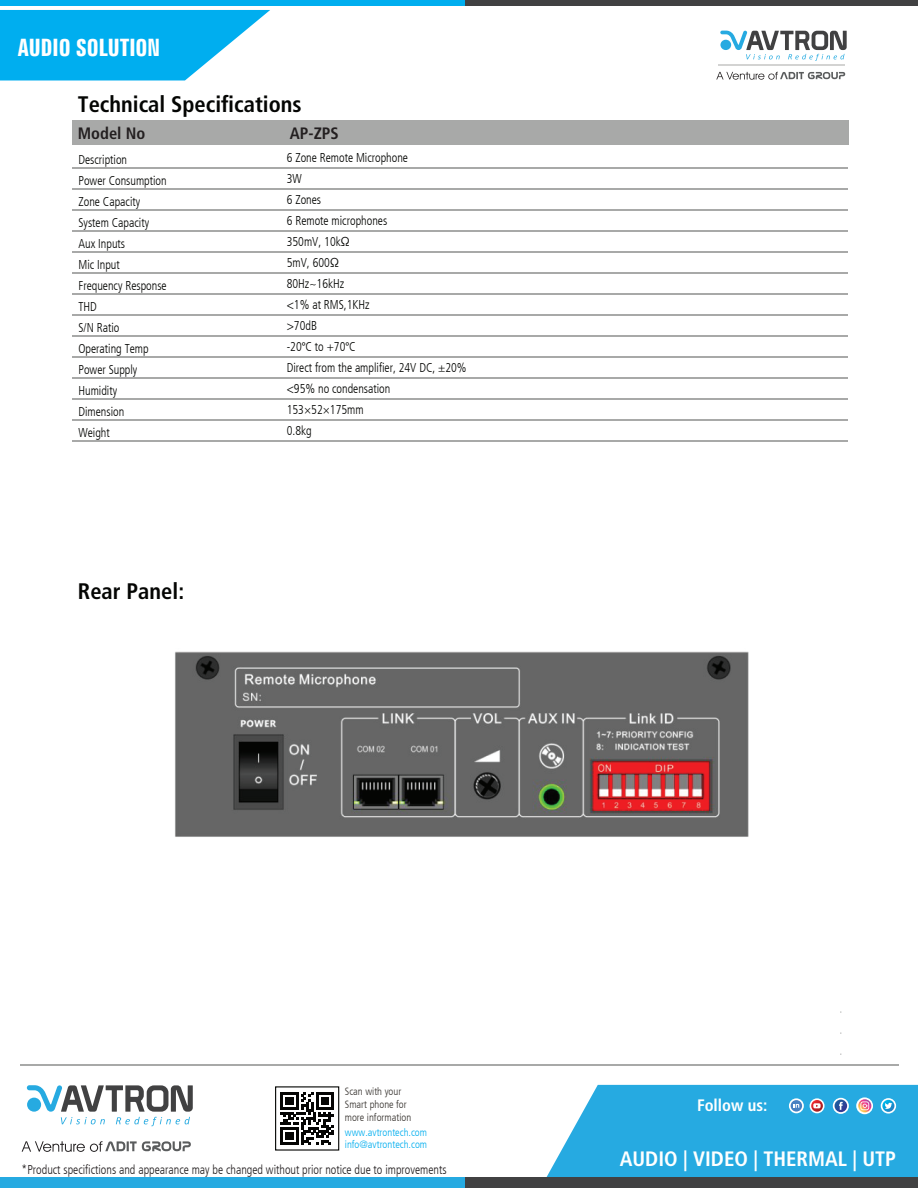
<style>
.page{position:relative;width:918px;height:1188px;background:#fff}
.page>*{position:absolute;margin:0;border:0;box-sizing:border-box;transform-origin:0 0}
.t1{font:700 extra-condensed 24px "Zurich BT";color:#fff}
.t2{font:700 condensed 22.5px "Frutiger LT Com";color:#040503}
.t3{font:700 condensed 20.85px "Frutiger LT Com";color:#fff}
.t4{font:700 condensed 16.65px "Frutiger LT Com";color:#fff}
.t5{font:700 condensed 16.5px "Frutiger LT Com";color:#231f20}
.t6{font:300 condensed 12.75px/21px "Frutiger LT Com";color:#040503;scale:.94 1}
.t7{font:300 condensed 12.75px "Frutiger LT Com";color:#231f20;scale:.94 1}
.t8{font:300 condensed 10.5px/12.6px "Frutiger LT Com";color:#383430}
.t9{font:300 condensed 10.5px/12.6px "Frutiger LT Com";color:#00aeef}
.s1{font-family:"Myriad Pro";font-weight:400;font-stretch:normal}
</style>
<div class="page">
<div style="left:0;top:0;width:918px;height:5px;background:#00aeef"></div>
<div style="left:465px;top:0;width:453px;height:5px;background:#414142"></div>
<svg style="left:0;top:10px;width:270px;height:70px"></svg>
<hr style="left:718px;top:65px;width:127px;height:1px;background:#d3d3d2">
<svg style="left:716px;top:72px;width:129px;height:8px"></svg>
<svg style="left:720px;top:31px;width:127px;height:30px"></svg>
<div style="left:0;top:1178px;width:904px;height:10px;background:#26aae1"></div>
<div style="left:465px;top:1177px;width:453px;height:11px;background:#414142"></div>
<svg style="left:22px;top:1141px;width:169px;height:11px"></svg>
<svg style="left:27px;top:1085px;width:166px;height:41px"></svg>
<svg style="left:281px;top:1092px;width:53px;height:53px"></svg>
<div style="left:275px;top:1086px;width:64px;height:65px;border:1px solid #040503"></div>
<svg style="left:546px;top:1085px;width:372px;height:92px;background:#3ab0e2"></svg>
<hr style="left:20px;top:1064px;width:879px;height:2px;background:#a8a9a8">
<hr style="left:72px;top:168px;width:776px;height:1px;background:#a8a9a8">
<hr style="left:72px;top:189px;width:776px;height:1px;background:#a8a9a8">
<hr style="left:72px;top:210px;width:776px;height:1px;background:#a8a9a8">
<hr style="left:72px;top:230px;width:776px;height:2px;background:#a8a9a8">
<hr style="left:72px;top:251px;width:776px;height:2px;background:#a8a9a8">
<hr style="left:72px;top:272px;width:776px;height:2px;background:#a8a9a8">
<hr style="left:72px;top:293px;width:776px;height:2px;background:#a8a9a8">
<hr style="left:72px;top:314px;width:776px;height:2px;background:#a8a9a8">
<hr style="left:72px;top:356px;width:776px;height:2px;background:#a8a9a8">
<hr style="left:72px;top:377px;width:776px;height:2px;background:#a8a9a8">
<hr style="left:72px;top:420px;width:776px;height:1px;background:#a8a9a8">
<hr style="left:72px;top:441px;width:776px;height:1px;background:#a8a9a8">
<hr style="left:72px;top:335px;width:776px;height:2px;background:#a8a9a8">
<hr style="left:72px;top:398px;width:776px;height:2px;background:#a8a9a8">
<div style="left:72px;top:121px;width:777px;height:24px;background:#a8a9a8"></div>
<img style="left:175px;top:651px;width:574px;height:186px">
<h1 class="t1" style="left:18px;top:34px;width:144px">AUDIO SOLUTION</h1>
<h2 class="t2" style="left:78px;top:91px;width:225px">Technical Specifications</h2>
<p class="t5" style="left:78px;top:124px;width:69px">Model No</p>
<p class="t5" style="left:290px;top:124px;width:50px">AP-ZPS</p>
<p class="t6" style="left:79px;top:149px;width:95px">Description<br>Power Consumption<br>Zone Capacity<br>System Capacity<br>Aux Inputs<br>Mic Input<br>Frequency Response<br>THD<br>S/N Ratio<br>Operating Temp<br>Power Supply<br>Humidity<br>Dimension<br>Weight</p>
<p class="t6" style="left:287px;top:148px;width:193px">6 Zone Remote Microphone<br>3W<br>6 Zones<br>6 Remote microphones<br>350mV, 10kΩ<br>5mV, 600Ω<br>80Hz~16kHz<br>&lt;1% at RMS,1KHz<br>&gt;70dB<br>-20<span class="s1">°</span>C to +70<span class="s1">°</span>C<br>Direct from the amplifier, 24V DC, ±20% &lt;95% no condensation<br>153×52×175mm<br>0.8kg</p>
<h2 class="t2" style="left:78px;top:578px;width:108px">Rear Panel:</h2>
<p class="t8" style="left:345px;top:1086px;width:68px">Scan with your<br>Smart phone for more information</p>
<p class="t9" style="left:345px;top:1126px;width:84px">www.avtrontech.com info@avtrontech.com</p>
<p class="t7" style="left:22px;top:1162px;width:454px">*Product specifictions and appearance may be changed without prior notice due to improvements</p>
<h3 class="t4" style="left:697px;top:1095px;width:72px">Follow us:</h3>
<h3 class="t3" style="left:620px;top:1146px;width:278px">AUDIO | VIDEO | THERMAL | UTP</h3>
</div>
